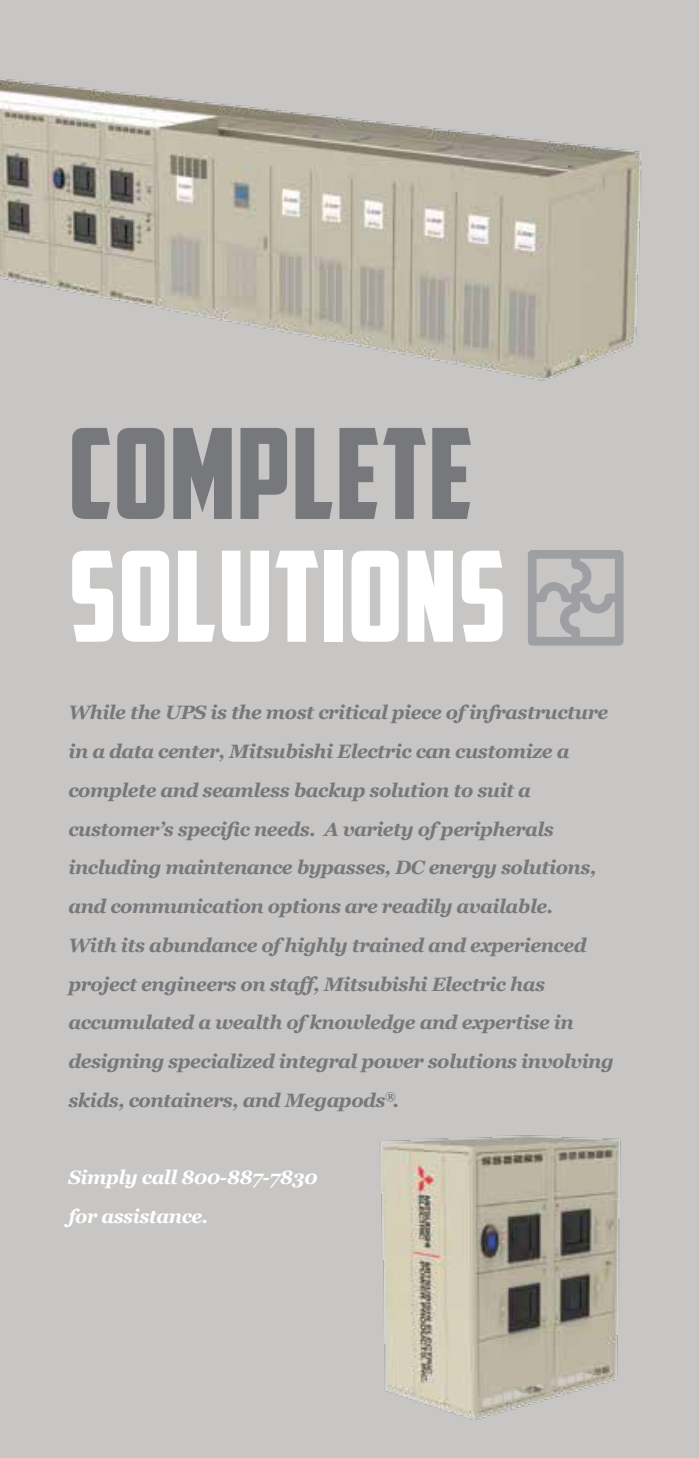
<style>
.page{position:relative;width:699px;height:1458px;background:#c7c6c5}
.page>*{position:absolute;margin:0;border:0;box-sizing:border-box;transform-origin:0 0}
.t1{font:125.55px "American Captain";letter-spacing:.01em;color:#fff}
.t2{font:125.55px "American Captain";letter-spacing:.01em;color:#77787b}
.t3{font:italic 700 19.35px/38.7px "Georgia";letter-spacing:-.025em;color:#77787b}
.t4{font:italic 700 19.35px/38.7px "Georgia";letter-spacing:-.025em;color:#fff}
</style>
<div class="page">
<svg style="left:528px;top:550px;width:95px;height:96px"></svg>
<img style="left:0;top:79px;width:642px;height:302px">
<img style="left:381px;top:1135px;width:240px;height:285px">
<h1 class="t2" style="left:68px;top:398px;width:406px">COMPLETE</h1>
<h1 class="t1" style="left:68px;top:521px;width:439px">SOLUTIONS</h1>
<p class="t3" style="left:68px;top:692px;width:547px">While the UPS is the most critical piece of infrastructure in a data center, Mitsubishi Electric can customize a complete and seamless backup solution to suit a customer’s specific needs. A variety of peripherals including maintenance bypasses, DC energy solutions, and communication options are readily available.<br>With its abundance of highly trained and experienced project engineers on staff, Mitsubishi Electric has accumulated a wealth of knowledge and expertise in designing specialized integral power solutions involving skids, containers, and Megapods<sup>®</sup>.</p>
<p class="t4" style="left:68px;top:1157px;width:251px">Simply call 800-887-7830 for assistance.</p>
</div>
